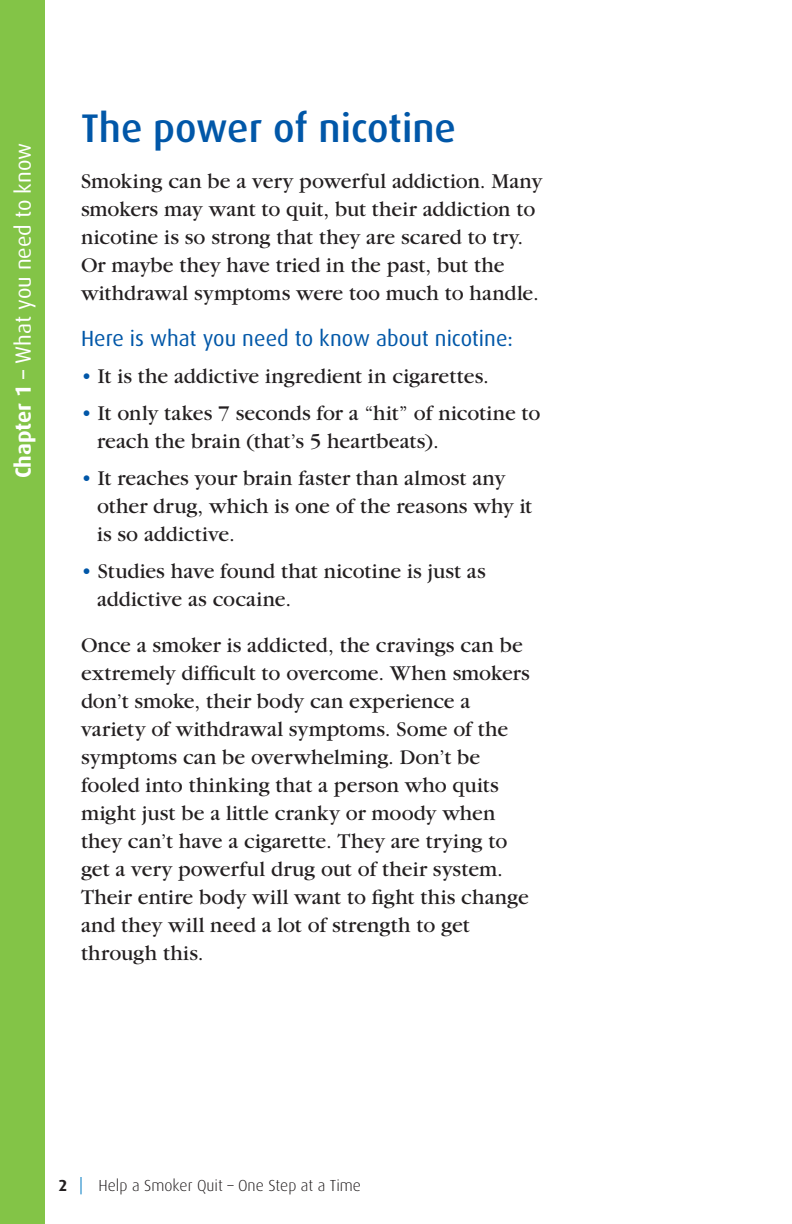
<style>
.page{position:relative;width:792px;height:1224px;background:#fff}
.page>*{position:absolute;margin:0;border:0;box-sizing:border-box;transform-origin:0 0}
.t1{font:500 40px "Dax";color:#0157a8}
.t2{font:22px/28px "Garamond";letter-spacing:.005em;color:#231f20}
.t3{font:22px "Dax";color:#0157a8}
.t4{font:22px "Dax";color:#fff}
.t5{font:300 16px "Dax";color:#231f20}
.t6{font:700 16px "Dax";color:#231f20}
.s1{font-weight:700}
.s2{font-weight:500}
.s3{color:#0157a8}
</style>
<div class="page">
<svg style="left:80px;top:1177px;width:2px;height:17px"></svg>
<div style="left:0;top:0;width:45px;height:1224px;background:#83c447"></div>
<p class="t4" style="left:11px;top:478px;width:337px;rotate:-90deg"><span class="s1">Chapter 1</span> <span class="s2">–</span> What you need to know</p>
<h1 class="t1" style="left:81px;top:106px;width:377px">The power of nicotine</h1>
<p class="t2" style="left:81px;top:167px;width:463px">Smoking can be a very powerful addiction. Many smokers may want to quit, but their addiction to nicotine is so strong that they are scared to try.<br>Or maybe they have tried in the past, but the withdrawal symptoms were too much to handle.</p>
<p class="t3" style="left:81px;top:326px;width:433px">Here is what you need to know about nicotine:</p>
<p class="t2" style="left:81px;top:362px;width:409px"><span class="s3">•</span> It is the addictive ingredient in cigarettes.</p>
<p class="t2" style="left:97px;top:399px;width:445px;text-indent:-16px"><span class="s3">•</span> It only takes 7 seconds for a “hit” of nicotine to reach the brain (that’s 5 heartbeats).</p>
<p class="t2" style="left:97px;top:464px;width:437px;text-indent:-16px"><span class="s3">•</span> It reaches your brain faster than almost any other drug, which is one of the reasons why it is so addictive.</p>
<p class="t2" style="left:97px;top:557px;width:390px;text-indent:-16px"><span class="s3">•</span> Studies have found that nicotine is just as addictive as cocaine.</p>
<p class="t2" style="left:81px;top:631px;width:450px">Once a smoker is addicted, the cravings can be extremely difficult to overcome. When smokers don’t smoke, their body can experience a variety of withdrawal symptoms. Some of the symptoms can be overwhelming. Don’t be fooled into thinking that a person who quits might just be a little cranky or moody when they can’t have a cigarette. They are trying to get a very powerful drug out of their system.<br>Their entire body will want to fight this change and they will need a lot of strength to get through this.</p>
<p class="t6" style="left:59px;top:1177px;width:11px">2</p>
<p class="t5" style="left:98px;top:1177px;width:264px">Help a Smoker Quit – One Step at a Time</p>
</div>
